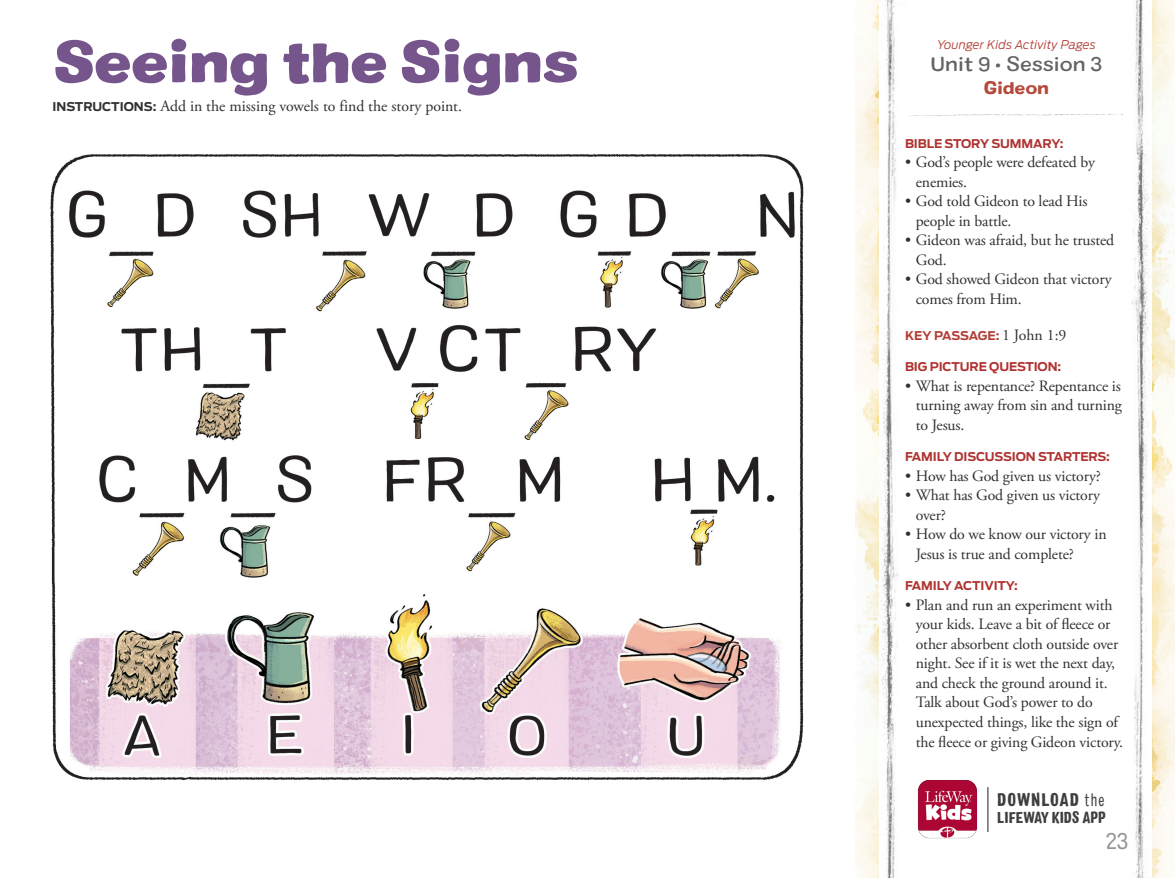
<style>
.page{position:relative;width:1175px;height:878px;background:#fff}
.page>*{position:absolute;margin:0;border:0;box-sizing:border-box;transform-origin:0 0}
.t1{font:900 expanded 54px "Colby";letter-spacing:-.025em;color:#76548c}
.t2{font:22.5px "Colby St Reg";color:#939598}
.t3{font:500 expanded 19.5px "Colby";color:#636366}
.t4{font:900 condensed 18.15px "Colby";letter-spacing:.06em;color:#3e3e3f}
.t5{font:16.5px "Colby Ex Bld";letter-spacing:-.015em;color:#b6493b}
.t6{font:15.75px/19.5px "Adobe Garamond Pro";letter-spacing:-.01em;color:#312f30}
.t7{font:900 condensed 15.75px "Colby";color:#3e3e3f}
.t8{font:700 12px "Antenna";letter-spacing:-.01em;color:#af3331}
.t9{font:italic 300 12px "Antenna";letter-spacing:.01em;color:#b23e36}
.t10{font:700 12px "Antenna";letter-spacing:-.015em;color:#b23e36}
.s1{font-family:"Antenna";font-weight:700;font-size:12px}
.s2{font-family:"Adobe Garamond Pro";font-weight:400;font-size:15.75px;color:#312f30}
.s3{font-weight:300}
</style>
<div class="page">
<img style="left:1151px;top:0;width:23px;height:878px">
<img style="left:1082px;top:0;width:69px;height:878px">
<img style="left:855px;top:0;width:24px;height:878px">
<img style="left:879px;top:0;width:70px;height:878px">
<img style="left:50px;top:154px;width:754px;height:627px">
<img style="left:913px;top:775px;width:65px;height:67px">
<hr style="left:987px;top:787px;width:1px;height:45px;background:#231f20">
<svg style="left:908px;top:114px;width:216px;height:2px"></svg>
<h1 class="t1" style="left:52px;top:25px;width:527px">Seeing the Signs</h1>
<p class="t6" style="left:52px;top:97px;width:411px"><span class="s1">INSTRUCTIONS:</span> Add in the missing vowels to find the story point.</p>
<p class="t9" style="left:937px;top:36px;width:160px">Younger Kids Activity Pages</p>
<p class="t3" style="left:930px;top:52px;width:173px">Unit 9 • Session 3</p>
<p class="t5" style="left:983px;top:77px;width:67px">Gideon</p>
<p class="t8" style="left:905px;top:136px;width:160px">BIBLE STORY SUMMARY:</p>
<p class="t6" style="left:915px;top:153px;width:181px;text-indent:-11px">• God’s people were defeated by enemies.</p>
<p class="t6" style="left:915px;top:192px;width:173px;text-indent:-11px">• God told Gideon to lead His people in battle.</p>
<p class="t6" style="left:915px;top:231px;width:200px;text-indent:-11px">• Gideon was afraid, but he trusted<br>God.</p>
<p class="t6" style="left:915px;top:270px;width:197px;text-indent:-11px">• God showed Gideon that victory comes from Him.</p>
<p class="t10" style="left:905px;top:328px;width:163px">KEY PASSAGE: <span class="s2">1 John 1:9</span></p>
<p class="t8" style="left:905px;top:360px;width:158px">BIG PICTURE QUESTION:</p>
<p class="t6" style="left:915px;top:376px;width:207px;text-align:justify;text-indent:-11px">• What is repentance? Repentance is turning away from sin and turning to Jesus.</p>
<p class="t8" style="left:905px;top:450px;width:206px">FAMILY DISCUSSION STARTERS:</p>
<p class="t6" style="left:905px;top:466px;width:197px">• How has God given us victory?</p>
<p class="t6" style="left:915px;top:486px;width:186px;text-indent:-11px">• What has God given us victory over?</p>
<p class="t6" style="left:915px;top:525px;width:192px;text-indent:-11px">• How do we know our victory in<br>Jesus is true and complete?</p>
<p class="t8" style="left:905px;top:579px;width:114px">FAMILY ACTIVITY:</p>
<p class="t6" style="left:915px;top:595px;width:209px;text-indent:-11px">• Plan and run an experiment with your kids. Leave a bit of fleece or other absorbent cloth outside over night. See if it is wet the next day, and check the ground around it.<br>Talk about God’s power to do unexpected things, like the sign of the fleece or giving Gideon victory.</p>
<p class="t4" style="left:997px;top:788px;width:109px">DOWNLOAD <span class="s3">the</span></p>
<p class="t7" style="left:997px;top:807px;width:110px">LIFEWAY KIDS APP</p>
<h2 class="t2" style="left:1105px;top:826px;width:24px">23</h2>
</div>
